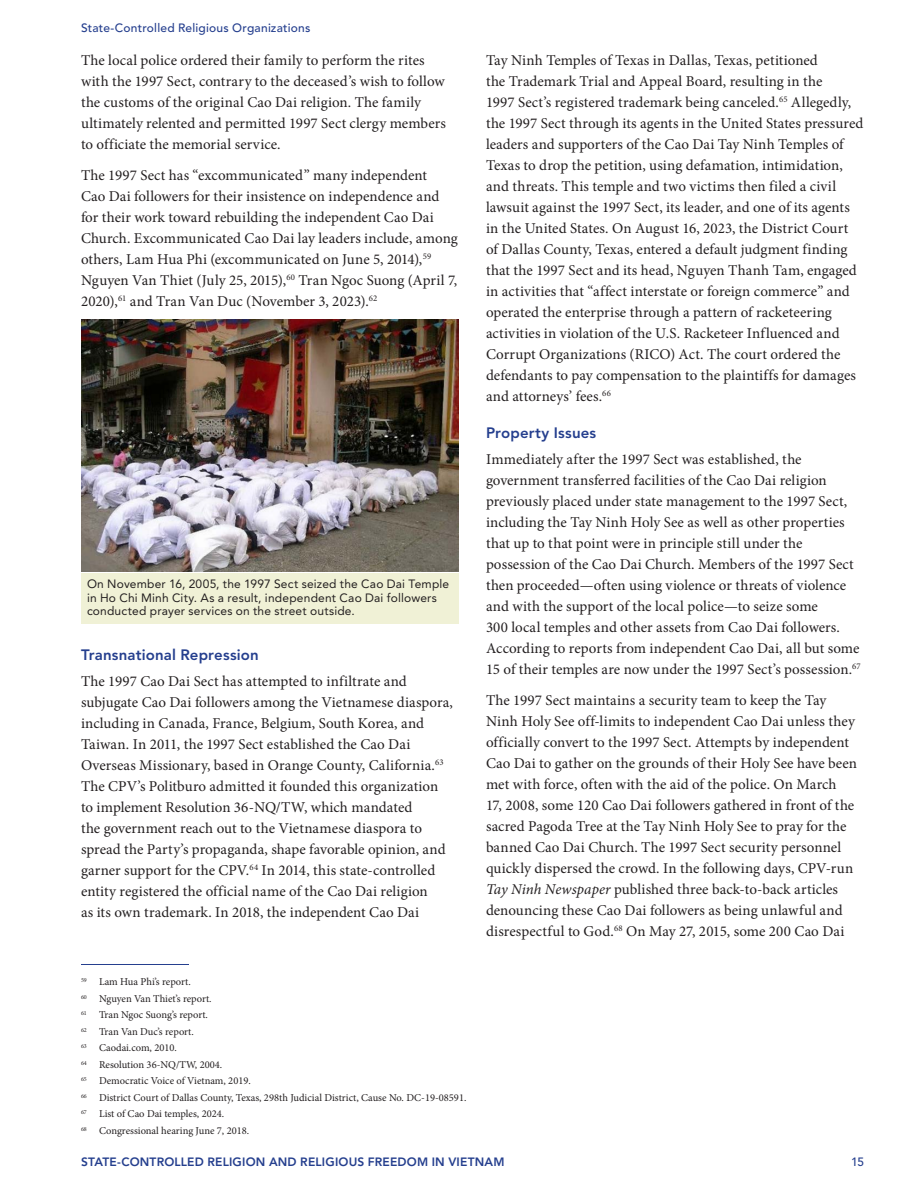
<style>
.page{position:relative;width:918px;height:1188px;background:#fff}
.page>*{position:absolute;margin:0;border:0;box-sizing:border-box;transform-origin:0 0}
.t1{font:15px/21px "Minion Pro";letter-spacing:.005em;color:#231f20}
.t2{font:800 15px "Avenir LT Std";letter-spacing:.015em;color:#253f8e}
.Captions{font:12px/13.5px "Avenir LT Std";letter-spacing:.015em;color:#231f20}
.t3{font:800 12px "Avenir LT Std";letter-spacing:.015em;color:#253f8e}
.t4{font:500 12px "Avenir LT Std";letter-spacing:.02em;color:#253f8e}
.Footnotes{font:10.5px "Minion Pro";color:#231f20}
.s1{font-style:italic}
</style>
<div class="page">
<div style="left:81px;top:573px;width:378px;height:51px;background:#f0f1d6"></div>
<img style="left:81px;top:320px;width:378px;height:252px">
<hr style="left:81px;top:964px;width:108px;height:1px;background:#253f8e">
<p class="t4" style="left:81px;top:20px;width:231px">State-Controlled Religious Organizations</p>
<p class="t1" style="left:81px;top:50px;width:366px">The local police ordered their family to perform the rites with the 1997 Sect, contrary to the deceased’s wish to follow the customs of the original Cao Dai religion. The family ultimately relented and permitted 1997 Sect clergy members to officiate the memorial service.</p>
<p class="t1" style="left:81px;top:165px;width:378px">The 1997 Sect has “excommunicated” many independent<br>Cao Dai followers for their insistence on independence and for their work toward rebuilding the independent Cao Dai Church. Excommunicated Cao Dai lay leaders include, among others, Lam Hua Phi (excommunicated on June 5, 2014),<sup>59<br></sup>Nguyen Van Thiet (July 25, 2015),<sup>60</sup> Tran Ngoc Suong (April 7, 2020),<sup>61</sup> and Tran Van Duc (November 3, 2023).<sup>62</sup></p>
<p class="Captions" style="left:87px;top:578px;width:364px">On November 16, 2005, the 1997 Sect seized the Cao Dai Temple in Ho Chi Minh City. As a result, independent Cao Dai followers conducted prayer services on the street outside.</p>
<h3 class="t2" style="left:81px;top:646px;width:179px">TRANSNATIONAL REPRESSION</h3>
<p class="t1" style="left:81px;top:671px;width:374px">The 1997 Cao Dai Sect has attempted to infiltrate and subjugate Cao Dai followers among the Vietnamese diaspora, including in Canada, France, Belgium, South Korea, and Taiwan. In 2011, the 1997 Sect established the Cao Dai Overseas Missionary, based in Orange County, California.<sup>63<br></sup>The CPV’s Politburo admitted it founded this organization to implement Resolution 36-NQ/TW, which mandated<br>the government reach out to the Vietnamese diaspora to spread the Party’s propaganda, shape favorable opinion, and garner support for the CPV.<sup>64</sup> In 2014, this state-controlled entity registered the official name of the Cao Dai religion<br>as its own trademark. In 2018, the independent Cao Dai</p>
<p class="Footnotes" style="left:81px;top:975px;width:111px"><sup>59</sup> Lam Hua Phi’s report.</p>
<p class="Footnotes" style="left:81px;top:992px;width:132px"><sup>60</sup> Nguyen Van Thiet’s report.</p>
<p class="Footnotes" style="left:81px;top:1008px;width:128px"><sup>61</sup> Tran Ngoc Suong’s report.</p>
<p class="Footnotes" style="left:81px;top:1025px;width:114px"><sup>62</sup> Tran Van Duc’s report.</p>
<p class="Footnotes" style="left:81px;top:1041px;width:97px"><sup>63</sup> Caodai.com, 2010.</p>
<p class="Footnotes" style="left:81px;top:1058px;width:143px"><sup>64</sup> Resolution 36-NQ/TW, 2004.</p>
<p class="Footnotes" style="left:81px;top:1074px;width:171px"><sup>65</sup> Democratic Voice of Vietnam, 2019.</p>
<p class="Footnotes" style="left:81px;top:1091px;width:387px"><sup>66</sup> District Court of Dallas County, Texas, 298th Judicial District, Cause No. DC-19-08591.</p>
<p class="Footnotes" style="left:81px;top:1107px;width:145px"><sup>67</sup> List of Cao Dai temples, 2024.</p>
<p class="Footnotes" style="left:81px;top:1124px;width:170px"><sup>68</sup> Congressional hearing June 7, 2018.</p>
<p class="t1" style="left:486px;top:50px;width:379px">Tay Ninh Temples of Texas in Dallas, Texas, petitioned<br>the Trademark Trial and Appeal Board, resulting in the<br>1997 Sect’s registered trademark being canceled.<sup>65</sup> Allegedly, the 1997 Sect through its agents in the United States pressured leaders and supporters of the Cao Dai Tay Ninh Temples of Texas to drop the petition, using defamation, intimidation, and threats. This temple and two victims then filed a civil lawsuit against the 1997 Sect, its leader, and one of its agents in the United States. On August 16, 2023, the District Court of Dallas County, Texas, entered a default judgment finding that the 1997 Sect and its head, Nguyen Thanh Tam, engaged in activities that “affect interstate or foreign commerce” and operated the enterprise through a pattern of racketeering activities in violation of the U.S. Racketeer Influenced and Corrupt Organizations (RICO) Act. The court ordered the defendants to pay compensation to the plaintiffs for damages and attorneys’ fees.<sup>66</sup></p>
<h3 class="t2" style="left:486px;top:424px;width:112px">PROPERTY ISSUES</h3>
<p class="t1" style="left:486px;top:449px;width:376px">Immediately after the 1997 Sect was established, the government transferred facilities of the Cao Dai religion previously placed under state management to the 1997 Sect, including the Tay Ninh Holy See as well as other properties that up to that point were in principle still under the possession of the Cao Dai Church. Members of the 1997 Sect then proceeded—often using violence or threats of violence and with the support of the local police—to seize some<br>300 local temples and other assets from Cao Dai followers.<br>According to reports from independent Cao Dai, all but some 15 of their temples are now under the 1997 Sect’s possession.<sup>67</sup></p>
<p class="t1" style="left:486px;top:690px;width:373px">The 1997 Sect maintains a security team to keep the Tay Ninh Holy See off-limits to independent Cao Dai unless they officially convert to the 1997 Sect. Attempts by independent Cao Dai to gather on the grounds of their Holy See have been met with force, often with the aid of the police. On March<br>17, 2008, some 120 Cao Dai followers gathered in front of the sacred Pagoda Tree at the Tay Ninh Holy See to pray for the banned Cao Dai Church. The 1997 Sect security personnel quickly dispersed the crowd. In the following days, CPV-run <span class="s1">Tay Ninh Newspaper</span> published three back-to-back articles denouncing these Cao Dai followers as being unlawful and disrespectful to God.<sup>68</sup> On May 27, 2015, some 200 Cao Dai</p>
<p class="t3" style="left:81px;top:1154px;width:425px">STATE-CONTROLLED RELIGION AND RELIGIOUS FREEDOM IN VIETNAM</p>
<p class="t4" style="left:851px;top:1154px;width:14px">15</p>
</div>
